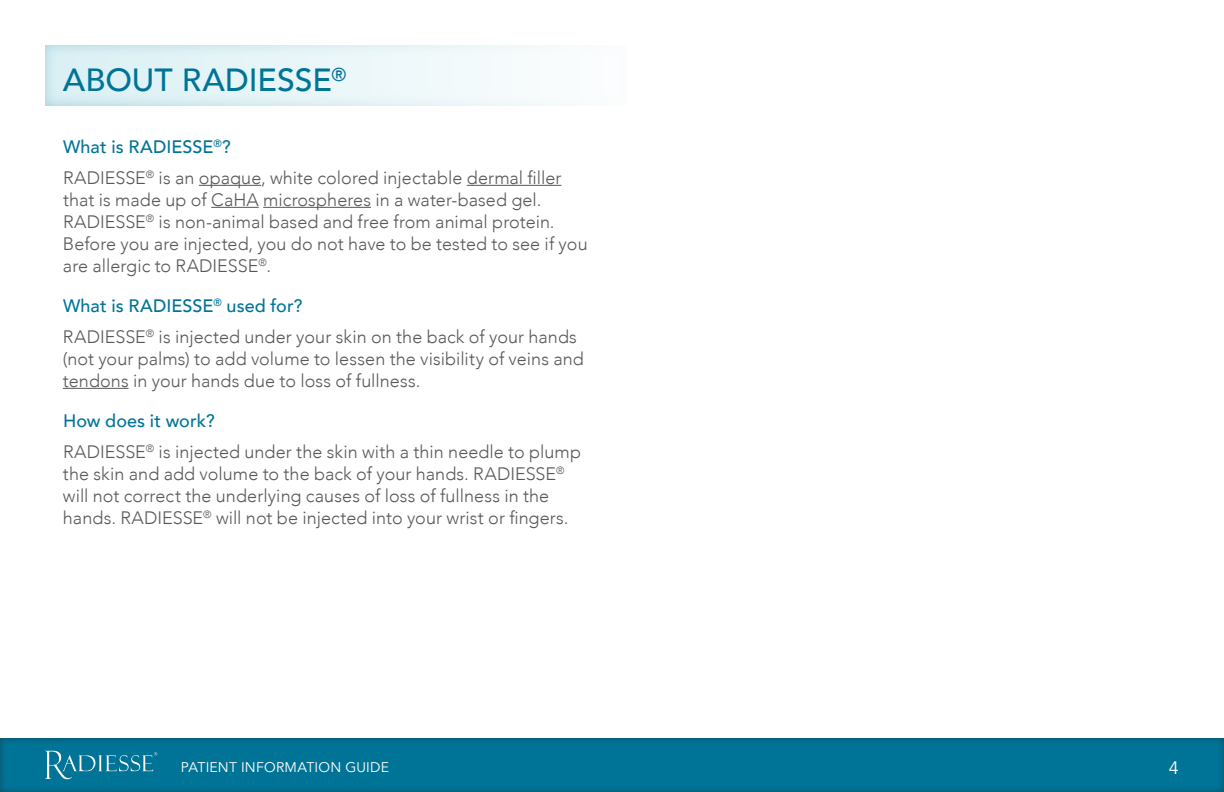
<style>
.page{position:relative;width:1224px;height:792px;background:#fff}
.page>*{position:absolute;margin:0;border:0;box-sizing:border-box;transform-origin:0 0}
.t1{font:500 32px "Avenir";color:#007497}
.t2{font:300 18px/22px "Avenir";letter-spacing:.005em;color:#57585a}
.t3{font:18px "Avenir";color:#fff}
.t4{font:14px "Avenir";letter-spacing:.015em;color:#fff}
.s1{font-weight:500;color:#007497}
</style>
<div class="page">
<div style="left:0;top:736px;width:1224px;height:56px;background:#231f20;opacity:.55"></div>
<svg style="left:45px;top:751px;width:112px;height:28px;background:#2387a5"></svg>
<hr style="left:199px;top:185px;width:62px;height:1px;background:#57585a">
<hr style="left:467px;top:185px;width:95px;height:1px;background:#57585a">
<hr style="left:211px;top:207px;width:48px;height:1px;background:#57585a">
<hr style="left:263px;top:207px;width:108px;height:1px;background:#57585a">
<hr style="left:63px;top:388px;width:66px;height:1px;background:#57585a">
<div style="left:43px;top:43px;width:584px;height:64px;background:#007497;opacity:.45"></div>
<h1 class="t1" style="left:63px;top:52px;width:285px">ABOUT RADIESSE<sup>®</sup></h1>
<p class="t2" style="left:63px;top:131px;width:500px;line-height:31px"><span class="s1">What is RADIESSE</span><sup>®</sup><span class="s1">?<br></span>RADIESSE<sup>®</sup> is an opaque, white colored injectable dermal filler</p>
<p class="t2" style="left:63px;top:189px;width:526px">that is made up of CaHA microspheres in a water-based gel.<br>RADIESSE<sup>®</sup> is non-animal based and free from animal protein.<br>Before you are injected, you do not have to be tested to see if you are allergic to RADIESSE<sup>®</sup>.</p>
<p class="t2" style="left:63px;top:290px;width:515px;line-height:31px"><span class="s1">What is RADIESSE</span><sup>®</sup> <span class="s1">used for?<br></span>RADIESSE<sup>®</sup> is injected under your skin on the back of your hands</p>
<p class="t2" style="left:63px;top:348px;width:522px">(not your palms) to add volume to lessen the visibility of veins and tendons in your hands due to loss of fullness.</p>
<p class="t2" style="left:63px;top:405px;width:520px;line-height:31px"><span class="s1">How does it work?<br></span>RADIESSE<sup>®</sup> is injected under the skin with a thin needle to plump</p>
<p class="t2" style="left:63px;top:463px;width:507px">the skin and add volume to the back of your hands. RADIESSE<sup>® </sup>will not correct the underlying causes of loss of fullness in the hands. RADIESSE<sup>®</sup> will not be injected into your wrist or fingers.</p>
<p class="t4" style="left:181px;top:759px;width:210px">PATIENT INFORMATION GUIDE</p>
<p class="t3" style="left:1169px;top:757px;width:12px">4</p>
</div>
